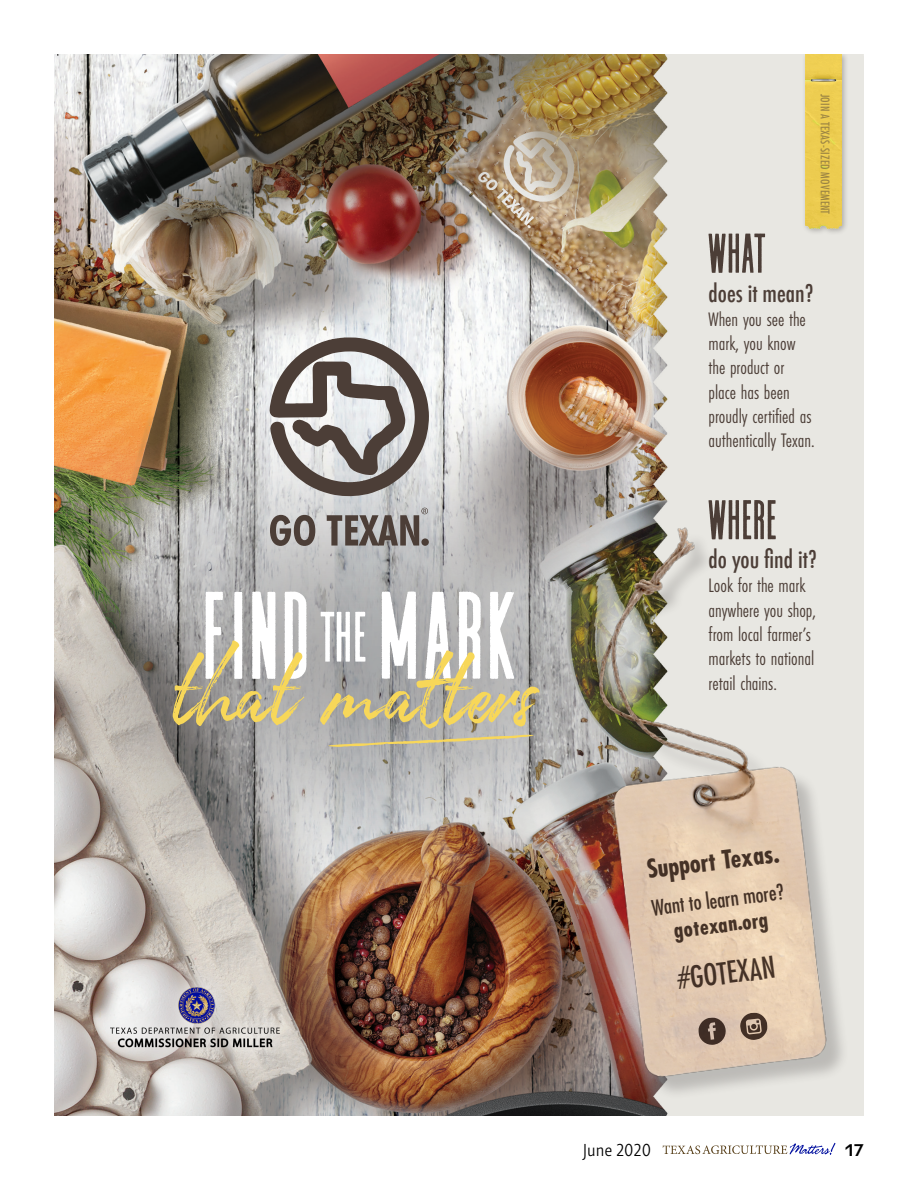
<style>
.page{position:relative;width:918px;height:1188px;background:#fff}
.page>*{position:absolute;margin:0;border:0;box-sizing:border-box;transform-origin:0 0}
.t1{font:56.7px "Wheat Rough";letter-spacing:-.02em;color:#4c3e37}
.t2{font:condensed 29.4px "Futura Std";color:#4c3e37}
.t3{font:700 condensed 25.05px "Futura Std";color:#4c3e37}
.t4{font:500 condensed 23.7px "Futura";color:#4c3e37}
.t5{font:condensed 21.15px "Futura Std";color:#4c3e37}
.t6{font:700 condensed 21.15px "Futura Std";color:#4c3e37}
.t7{font:20.25px/24.3px "Futura Condensed PT";color:#4c3e37}
.t8{font:300 18px "Skolar Sans Latn Cn";color:#000}
.t9{font:600 18px "Basic Gothic Pro";color:#000}
.t10{font:condensed 11.55px "Futura";letter-spacing:.02em;color:#4c3e37}
</style>
<div class="page">
<img style="left:54px;top:54px;width:580px;height:1062px">
<div style="left:54px;top:367px;width:703px;height:602px;background:#231f20;opacity:.4"></div>
<svg style="left:314px;top:735px;width:228px;height:12px;background:#bbb6a1"></svg>
<svg style="left:173px;top:591px;width:134px;height:135px"></svg>
<svg style="left:320px;top:591px;width:220px;height:138px"></svg>
<div style="left:634px;top:54px;width:230px;height:1062px;background:#231f20;opacity:.44"></div>
<img style="left:646px;top:54px;width:218px;height:1062px">
<svg style="left:269px;top:338px;width:160px;height:159px;background:#a29d9a"></svg>
<svg style="left:270px;top:515px;width:45px;height:31px"></svg>
<svg style="left:327px;top:508px;width:101px;height:38px;background:#908b89"></svg>
<div style="left:421px;top:538px;width:8px;height:8px;background:#4c3e37;border-radius:50%"></div>
<div style="left:601px;top:532px;width:249px;height:569px;background:#e8e7e2"></div>
<img style="left:551px;top:502px;width:290px;height:606px">
<svg style="left:698px;top:1017px;width:28px;height:29px"></svg>
<svg style="left:739px;top:1012px;width:29px;height:29px"></svg>
<div style="left:85px;top:956px;width:221px;height:123px;background:#fff;opacity:.85"></div>
<img style="left:111px;top:987px;width:170px;height:63px">
<div style="left:802px;top:54px;width:47px;height:182px;background:#231f20;opacity:.3"></div>
<img style="left:805px;top:54px;width:37px;height:177px">
<svg style="left:663px;top:1142px;width:173px;height:13px"></svg>
<p class="t10" style="left:832px;top:94px;width:122px;rotate:90deg">JOIN A TEXAS-SIZED MOVEMENT</p>
<p class="t1" style="left:709px;top:221px;width:62px">WHAT</p>
<p class="t4" style="left:709px;top:278px;width:107px">does it mean?</p>
<p class="t7" style="left:709px;top:307px;width:108px">When you see the mark, you know the product or place has been proudly certified as authentically Texan.</p>
<p class="t1" style="left:709px;top:488px;width:73px">WHERE</p>
<p class="t4" style="left:709px;top:544px;width:110px">do you find it?</p>
<p class="t7" style="left:709px;top:573px;width:109px">Look for the mark anywhere you shop, from local farmer’s markets to national retail chains.</p>
<p class="t3" style="left:645px;top:854px;width:135px;rotate:-7deg">Support Texas.</p>
<p class="t5" style="left:650px;top:895px;width:134px;rotate:-7deg">Want to learn more?</p>
<p class="t6" style="left:672px;top:917px;width:96px;rotate:-7deg">gotexan.org</p>
<h2 class="t2" style="left:676px;top:961px;width:99px;rotate:-7deg">#GOTEXAN</h2>
<p class="t8" style="left:583px;top:1137px;width:70px">June 2020</p>
<p class="t9" style="left:845px;top:1140px;width:21px">17</p>
</div>
